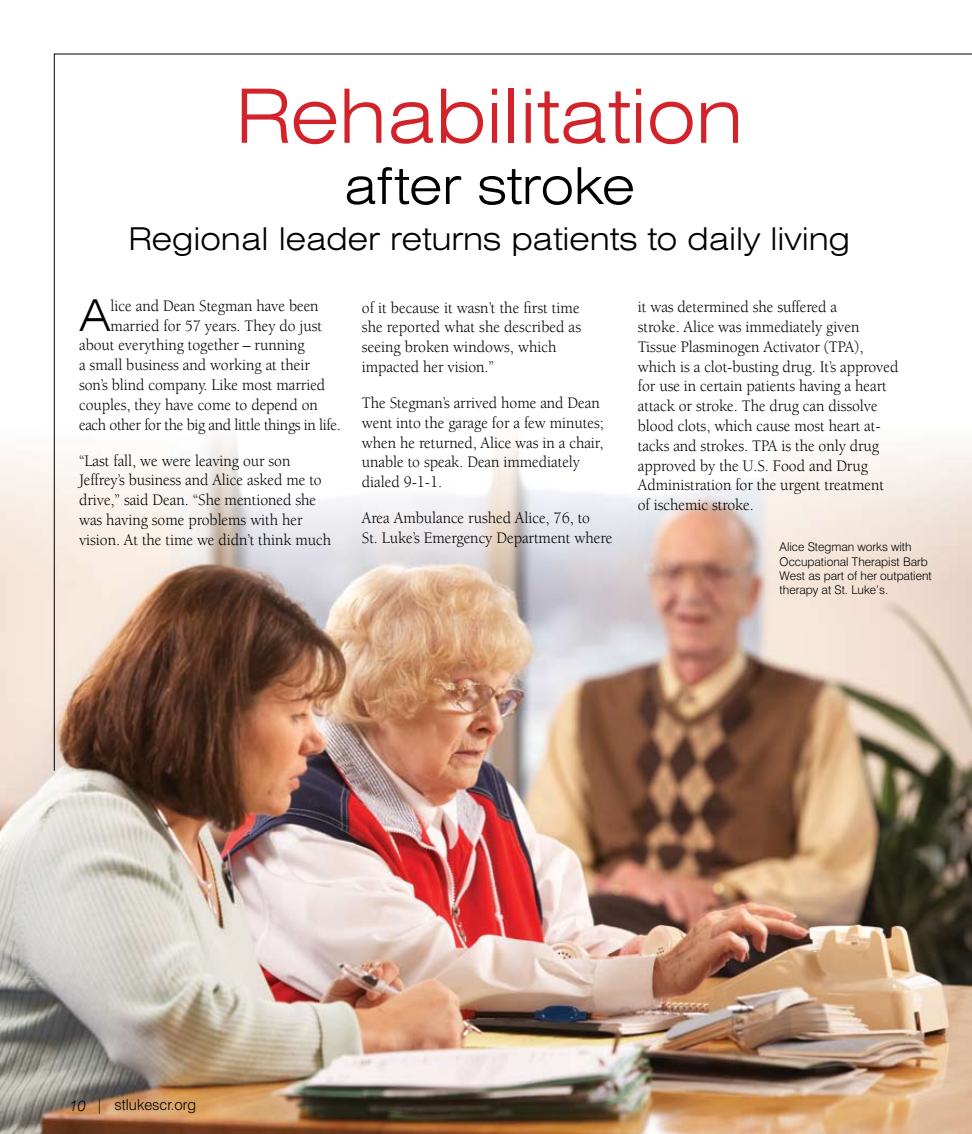
<style>
.page{position:relative;width:972px;height:1134px;background:#fff}
.page>*{position:absolute;margin:0;border:0;box-sizing:border-box;transform-origin:0 0}
.t1{font:300 expanded 75px "Swiss 721 BT";color:#d2232a}
.t2{font:300 expanded 51px "Swiss 721 BT";color:#000}
.t3{font:300 expanded 43.95px "Swiss 721 BT";color:#000;scale:.95 1}
.t4{font:300 expanded 31.5px "Swiss 721 BT";color:#000}
.t5{font:16.5px/19.8px "Berkeley";letter-spacing:-.005em;color:#000;scale:.95 1}
.t6{font:16.5px "Berkeley";letter-spacing:-.025em;color:#000;scale:.95 1}
.t7{font:300 15px "Swiss 721 BT";color:#000}
.t8{font:italic 300 15px "Swiss 721 BT";color:#000}
.t9{font:300 12px/14.4px "Swiss 721 BT";color:#000}
</style>
<div class="page">
<img style="left:0;top:426px;width:972px;height:708px">
<hr style="left:54px;top:54px;width:918px;height:1px;background:#000">
<hr style="left:54px;top:54px;width:1px;height:717px;background:#000">
<h1 class="t1" style="left:235px;top:72px;width:510px">Rehabilitation</h1>
<h2 class="t2" style="left:344px;top:156px;width:293px">after stroke</h2>
<h3 class="t4" style="left:129px;top:221px;width:723px">Regional leader returns patients to daily living</h3>
<h3 class="t3" style="left:79px;top:289px;width:35px">A</h3>
<p class="t5" style="left:111px;top:296px;width:221px">lice and Dean Stegman have been</p>
<p class="t5" style="left:111px;top:316px;width:224px">married for 57 years. They do just</p>
<p class="t5" style="left:79px;top:336px;width:239px">about everything together – running</p>
<p class="t5" style="left:79px;top:355px;width:244px">a small business and working at their</p>
<p class="t5" style="left:79px;top:375px;width:261px">son’s blind company. Like most married</p>
<p class="t5" style="left:79px;top:395px;width:253px">couples, they have come to depend on</p>
<p class="t6" style="left:79px;top:416px;width:277px">each other for the big and little things in life.</p>
<p class="t5" style="left:79px;top:451px;width:267px">“Last fall, we were leaving our son Jeffrey’s business and Alice asked me to drive,” said Dean. “She mentioned she was having some problems with her vision. At the time we didn’t think much</p>
<p class="t5" style="left:362px;top:298px;width:232px">of it because it wasn’t the first time she reported what she described as seeing broken windows, which impacted her vision.”</p>
<p class="t5" style="left:362px;top:393px;width:256px">The Stegman’s arrived home and Dean went into the garage for a few minutes; when he returned, Alice was in a chair, unable to speak. Dean immediately dialed 9-1-1.</p>
<p class="t5" style="left:362px;top:509px;width:265px">Area Ambulance rushed Alice, 76, to<br>St. Luke’s Emergency Department where</p>
<p class="t5" style="left:638px;top:298px;width:276px">it was determined she suffered a<br>stroke. Alice was immediately given Tissue Plasminogen Activator (TPA), which is a clot-busting drug. It’s approved for use in certain patients having a heart attack or stroke. The drug can dissolve blood clots, which cause most heart at&shy;tacks and strokes. TPA is the only drug approved by the U.S. Food and Drug Administration for the urgent treatment of ischemic stroke.</p>
<p class="t9" style="left:780px;top:540px;width:154px">Alice Stegman works with<br>Occupational Therapist Barb<br>West as part of her outpatient therapy at St. Luke’s.</p>
<p class="t8" style="left:70px;top:1097px;width:17px">10</p>
<p class="t7" style="left:96px;top:1095px;width:102px">| stlukescr.org</p>
</div>
